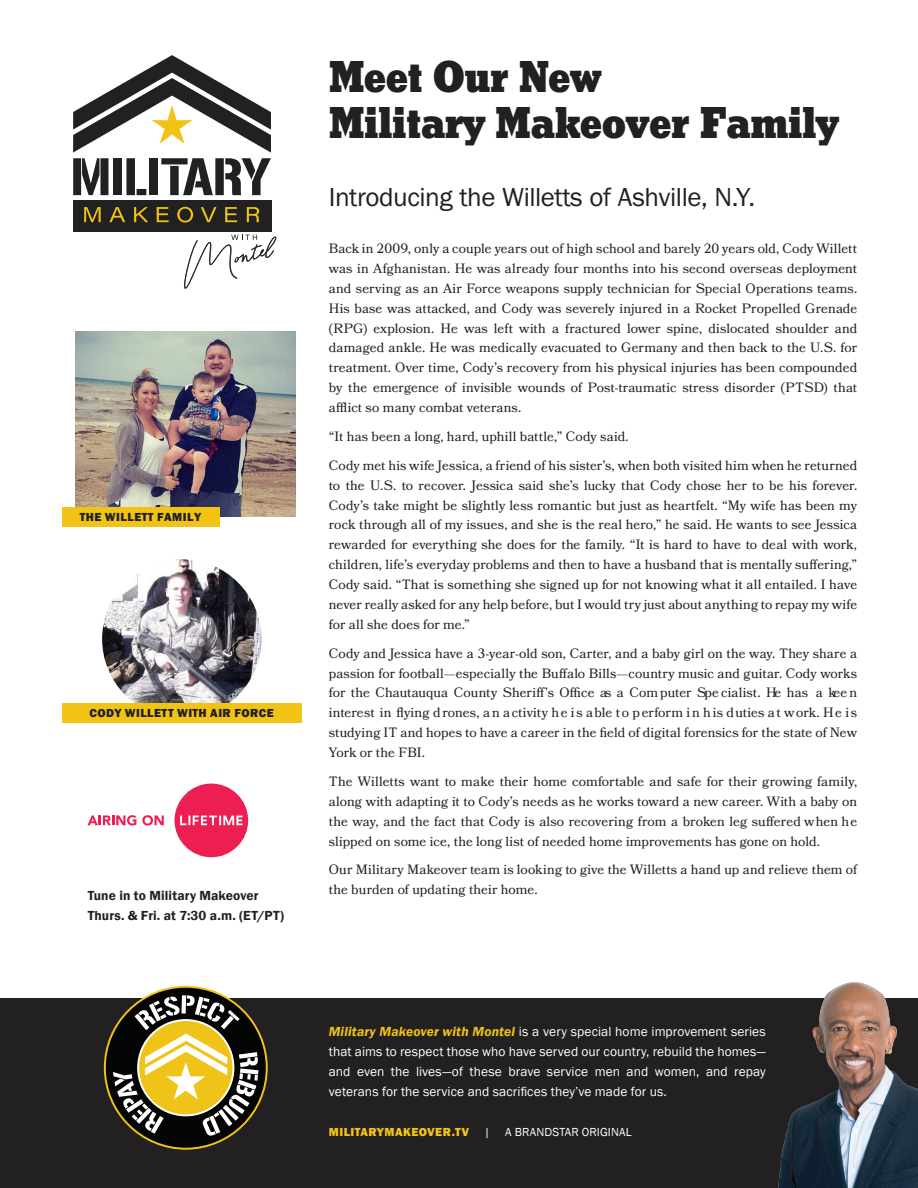
<style>
.page{position:relative;width:918px;height:1188px;background:#fff}
.page>*{position:absolute;margin:0;border:0;box-sizing:border-box;transform-origin:0 0}
.t1{font:900 46.5px/46.5px "Stymie";letter-spacing:-.015em;color:#222020}
.t2{font:27px "Franklin Gothic URW Boo";letter-spacing:-.015em;color:#231f20}
.t3{font:13.5px/19.8px "Bookmania";letter-spacing:.005em;color:#231f20;text-align:justify}
.t4{font:13.5px/19.8px "Franklin Gothic";letter-spacing:.005em;color:#fff;text-align:justify}
.t5{font:600 13.5px/19.8px "Franklin Gothic";letter-spacing:.01em;color:#222020}
.t6{font:800 12px "Franklin Gothic";letter-spacing:.04em;color:#222020}
.t7{font:800 12px "Franklin Gothic";letter-spacing:.035em;color:#f1c315}
.t8{font:12px "Franklin Gothic";letter-spacing:.015em;color:#fff}
.s1{font-weight:600;font-style:italic;color:#f1c315}
</style>
<div class="page">
<img style="left:76px;top:332px;width:220px;height:185px">
<div style="left:73px;top:200px;width:198px;height:31px;background:#212121"></div>
<svg style="left:84px;top:207px;width:17px;height:15px"></svg>
<svg style="left:109px;top:207px;width:16px;height:15px"></svg>
<svg style="left:134px;top:207px;width:14px;height:15px"></svg>
<svg style="left:157px;top:207px;width:12px;height:15px"></svg>
<svg style="left:177px;top:207px;width:16px;height:16px"></svg>
<svg style="left:201px;top:207px;width:15px;height:15px"></svg>
<svg style="left:225px;top:207px;width:12px;height:15px"></svg>
<svg style="left:247px;top:207px;width:12px;height:15px"></svg>
<svg style="left:73px;top:55px;width:198px;height:140px"></svg>
<svg style="left:184px;top:235px;width:92px;height:54px"></svg>
<div style="left:0;top:999px;width:918px;height:189px;background:#222020"></div>
<div style="left:174px;top:784px;width:74px;height:73px;background:#ed1e51;border-radius:50%"></div>
<svg style="left:180px;top:816px;width:63px;height:9px"></svg>
<svg style="left:88px;top:815px;width:48px;height:11px"></svg>
<svg style="left:142px;top:815px;width:22px;height:11px"></svg>
<img style="left:766px;top:982px;width:152px;height:206px">
<img style="left:102px;top:559px;width:159px;height:160px;border-radius:80px">
<div style="left:62px;top:507px;width:158px;height:19px;background:#f1c315"></div>
<div style="left:62px;top:704px;width:239px;height:19px;background:#f1c315"></div>
<svg style="left:104px;top:986px;width:164px;height:164px"></svg>
<p class="t6" style="left:80px;top:509px;width:123px">THE WILLETT FAMILY</p>
<p class="t6" style="left:90px;top:706px;width:186px">CODY WILLETT WITH AIR FORCE</p>
<p class="t5" style="left:88px;top:886px;width:198px">Tune in to Military Makeover<br>Thurs. &amp; Fri. at 7:30 a.m. (ET/PT)</p>
<p class="t1" style="left:329px;top:54px;width:511px">Meet Our New<br>Military Makeover Family</p>
<p class="t2" style="left:329px;top:180px;width:428px">Introducing the Willetts of Ashville, N.Y.</p>
<p class="t3" style="left:329px;top:239px;width:530px">Back in 2009, only a couple years out of high school and barely 20 years old, Cody Willett was in Afghanistan. He was already four months into his second overseas deployment and serving as an Air Force weapons supply technician for Special Operations teams.<br>His base was attacked, and Cody was severely injured in a Rocket Propelled Grenade (RPG) explosion. He was left with a fractured lower spine, dislocated shoulder and damaged ankle. He was medically evacuated to Germany and then back to the U.S. for treatment. Over time, Cody’s recovery from his physical injuries has been compounded by the emergence of invisible wounds of Post-traumatic stress disorder (PTSD) that afflict so many combat veterans.</p>
<p class="t3" style="left:329px;top:422px;width:530px;line-height:28.8px">“It has been a long, hard, uphill battle,” Cody said.<br>Cody met his wife Jessica, a friend of his sister’s, when both visited him when he returned</p>
<p class="t3" style="left:329px;top:475px;width:530px">to the U.S. to recover. Jessica said she’s lucky that Cody chose her to be his forever.<br>Cody’s take might be slightly less romantic but just as heartfelt. “My wife has been my rock through all of my issues, and she is the real hero,” he said. He wants to see Jessica rewarded for everything she does for the family. “It is hard to have to deal with work, children, life’s everyday problems and then to have a husband that is mentally suffering,” Cody said. “That is something she signed up for not knowing what it all entailed. I have never really asked for any help before, but I would try just about anything to repay my wife for all she does for me.”</p>
<p class="t3" style="left:329px;top:643px;width:530px">Cody and Jessica have a 3-year-old son, Carter, and a baby girl on the way. They share a passion for football—especially the Buffalo Bills—country music and guitar. Cody works for the Chautauqua County Sheriff’s Office as a Com puter Spe cialist. He has a kee n interest in flying d rones, a n activity he i s able to p erform i n h is duties at work. He i s studying IT and hopes to have a career in the field of digital forensics for the state of New York or the FBI.</p>
<p class="t3" style="left:329px;top:771px;width:530px">The Willetts want to make their home comfortable and safe for their growing family, along with adapting it to Cody’s needs as he works toward a new career. With a baby on the way, and the fact that Cody is also recovering from a broken leg suffered when he slipped on some ice, the long list of needed home improvements has gone on hold.</p>
<p class="t3" style="left:329px;top:860px;width:530px">Our Military Makeover team is looking to give the Willetts a hand up and relieve them of the burden of updating their home.</p>
<p class="t4" style="left:329px;top:1022px;width:438px"><span class="s1">Military Makeover with Montel</span> is a very special home improvement series that aims to respect those who have served our country, rebuild the homes— and even the lives—of these brave service men and women, and repay veterans for the service and sacrifices they’ve made for us.</p>
<p class="t7" style="left:329px;top:1124px;width:142px">MILITARYMAKEOVER.TV</p>
<p class="t8" style="left:484px;top:1124px;width:7px">|</p>
<p class="t8" style="left:505px;top:1124px;width:128px">A BRANDSTAR ORIGINAL</p>
</div>
